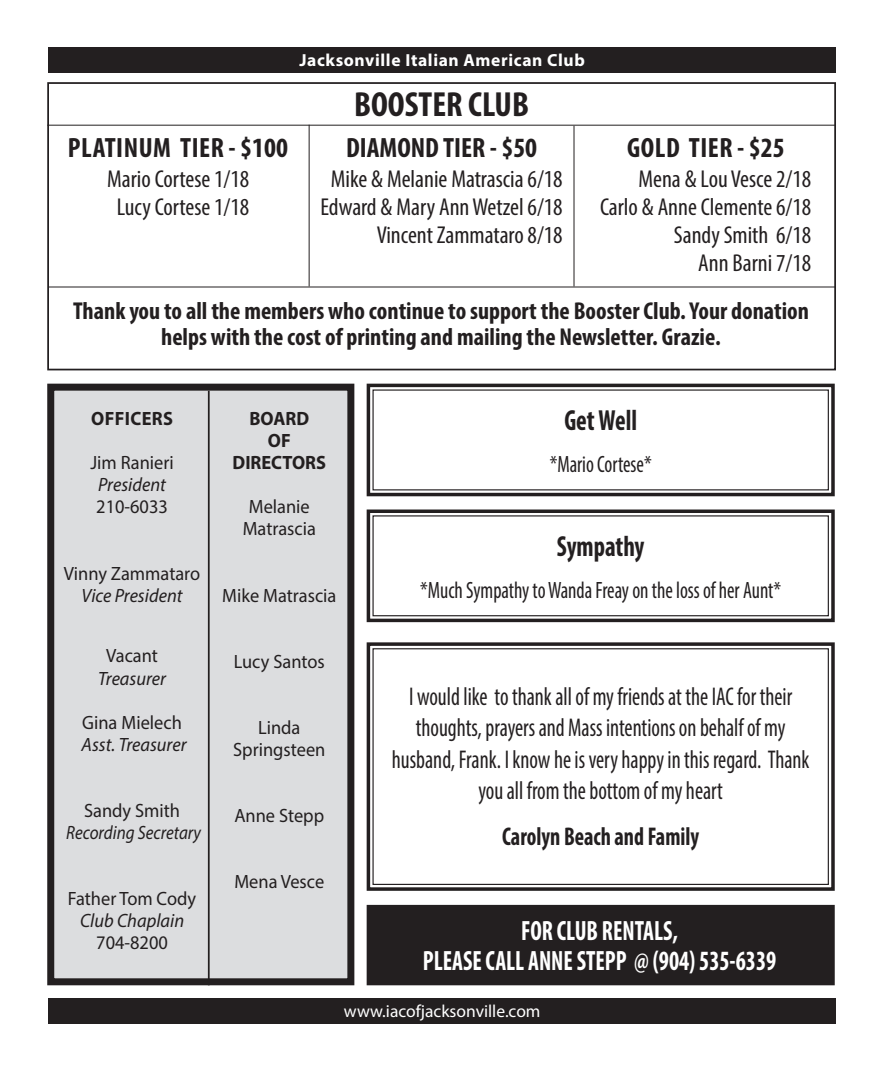
<style>
.page{position:relative;width:882px;height:1071px;background:#fff}
.page>*{position:absolute;margin:0;border:0;box-sizing:border-box;transform-origin:0 0}
.t1{font:700 condensed 35px "Myriad Pro";color:#231f20}
.t2{font:700 condensed 29.22px "Myriad Pro";color:#231f20;scale:.87 1}
.t3{font:700 condensed 28px "Myriad Pro";color:#fff;scale:.85 1}
.t4{font:700 condensed 28px "Myriad Pro";letter-spacing:.02em;color:#231f20}
.t5{font:700 condensed 28px "Myriad Pro";color:#231f20}
.t6{font:condensed 25.72px/31.5px "Myriad Pro";color:#231f20;text-align:center;scale:.87 1}
.t7{font:700 condensed 25.72px "Myriad Pro";color:#231f20;scale:.87 1}
.t8{font:condensed 24.5px/28px "Myriad Pro";color:#231f20;text-align:right}
.t9{font:700 condensed 24.5px/26.2px "Myriad Pro";color:#231f20;text-align:center}
.t10{font:condensed 23.8px "Myriad Pro";color:#231f20;scale:.87 1}
.t11{font:19.25px/22.1px "Myriad Pro";color:#231f20;text-align:center;scale:.95 1}
.t12{font:italic 19.25px "Myriad Pro";color:#231f20;scale:.95 1}
.t13{font:italic 19.25px "Myriad Pro";color:#231f20;scale:.88 1}
.t14{font:700 19.25px "Myriad Pro";color:#231f20;scale:.95 1}
.t15{font:700 19.25px "Myriad Pro";letter-spacing:.02em;color:#231f20;scale:.95 1}
.t16{font:700 17.5px "Myriad Pro";letter-spacing:.035em;color:#fff}
.t17{font:17.5px "Myriad Pro";color:#fff}
</style>
<div class="page">
<div style="left:47px;top:82px;width:789px;height:288px;border:2px solid #231f20"></div>
<div style="left:366px;top:904px;width:469px;height:82px;background:#231f20"></div>
<div style="left:372px;top:911px;width:457px;height:68px;border:1px solid #231f20"></div>
<svg style="left:366px;top:383px;width:469px;height:114px"></svg>
<svg style="left:366px;top:509px;width:469px;height:114px"></svg>
<div style="left:372px;top:515px;width:457px;height:101px;border:1px solid #231f20"></div>
<svg style="left:366px;top:642px;width:469px;height:249px"></svg>
<div style="left:372px;top:648px;width:457px;height:237px;border:1px solid #231f20"></div>
<div style="left:49px;top:47px;width:787px;height:25px;background:#231f20"></div>
<hr style="left:309px;top:125px;width:1px;height:161px;background:#231f20">
<hr style="left:574px;top:126px;width:1px;height:160px;background:#231f20">
<div style="left:49px;top:999px;width:787px;height:25px;background:#231f20"></div>
<div style="left:51px;top:387px;width:300px;height:595px;background:#dcdddf"></div>
<div style="left:47px;top:384px;width:307px;height:601px;border:7px solid #231f20"></div>
<hr style="left:208px;top:391px;width:2px;height:594px;background:#231f20">
<hr style="left:49px;top:287px;width:787px;height:1px;background:#231f20">
<hr style="left:47px;top:125px;width:789px;height:1px;background:#231f20">
<p class="t16" style="left:300px;top:49px;width:287px">Jacksonville Italian American Club</p>
<p class="t1" style="left:354px;top:82px;width:176px">BOOSTER CLUB</p>
<p class="t4" style="left:68px;top:130px;width:222px">PLATINUM TIER - $100</p>
<p class="t5" style="left:346px;top:130px;width:193px">DIAMOND TIER - $50</p>
<p class="t4" style="left:627px;top:130px;width:159px">GOLD TIER - $25</p>
<p class="t8" style="left:107px;top:165px;width:144px">Mario Cortese 1/18</p>
<p class="t8" style="left:117px;top:193px;width:134px">Lucy Cortese 1/18</p>
<p class="t8" style="left:331px;top:165px;width:233px">Mike &amp; Melanie Matrascia 6/18</p>
<p class="t8" style="left:321px;top:193px;width:244px">Edward &amp; Mary Ann Wetzel 6/18<br>Vincent Zammataro 8/18</p>
<p class="t8" style="left:639px;top:165px;width:174px">Mena &amp; Lou Vesce 2/18</p>
<p class="t8" style="left:600px;top:193px;width:213px">Carlo &amp; Anne Clemente 6/18</p>
<p class="t8" style="left:674px;top:221px;width:139px">Sandy Smith 6/18</p>
<p class="t8" style="left:698px;top:249px;width:115px">Ann Barni 7/18</p>
<p class="t9" style="left:73px;top:297px;width:737px">Thank you to all the members who continue to support the Booster Club. Your donation helps with the cost of printing and mailing the Newsletter. Grazie.</p>
<p class="t15" style="left:91px;top:406px;width:88px">OFFICERS</p>
<p class="t11" style="left:90px;top:451px;width:89px">Jim Ranieri</p>
<p class="t12" style="left:98px;top:473px;width:73px">President</p>
<p class="t11" style="left:96px;top:496px;width:77px">210-6033</p>
<p class="t11" style="left:64px;top:562px;width:145px">Vinny Zammataro</p>
<p class="t12" style="left:82px;top:583px;width:108px">Vice President</p>
<p class="t11" style="left:106px;top:645px;width:56px">Vacant</p>
<p class="t12" style="left:98px;top:666px;width:73px">Treasurer</p>
<p class="t11" style="left:82px;top:711px;width:106px">Gina Mielech</p>
<p class="t12" style="left:82px;top:732px;width:112px">Asst. Treasurer</p>
<p class="t11" style="left:84px;top:799px;width:103px">Sandy Smith</p>
<p class="t13" style="left:66px;top:821px;width:155px">Recording Secretary</p>
<p class="t11" style="left:68px;top:887px;width:136px">Father Tom Cody</p>
<p class="t12" style="left:80px;top:909px;width:111px">Club Chaplain</p>
<p class="t11" style="left:96px;top:931px;width:77px">704-8200</p>
<p class="t14" style="left:249px;top:406px;width:64px">BOARD</p>
<p class="t14" style="left:268px;top:428px;width:26px">OF</p>
<p class="t14" style="left:233px;top:450px;width:100px">DIRECTORS</p>
<p class="t11" style="left:243px;top:496px;width:79px">Melanie<br>Matrascia</p>
<p class="t11" style="left:222px;top:584px;width:122px">Mike Matrascia</p>
<p class="t2" style="left:564px;top:402px;width:85px">Get Well</p>
<p class="t10" style="left:550px;top:450px;width:119px">*Mario Cortese*</p>
<p class="t2" style="left:557px;top:528px;width:102px">Sympathy</p>
<p class="t10" style="left:420px;top:576px;width:416px">*Much Sympathy to Wanda Freay on the loss of her Aunt*</p>
<p class="t11" style="left:234px;top:650px;width:97px">Lucy Santos</p>
<p class="t11" style="left:233px;top:716px;width:99px">Linda<br>Springsteen</p>
<p class="t11" style="left:234px;top:804px;width:96px">Anne Stepp</p>
<p class="t11" style="left:234px;top:870px;width:96px">Mena Vesce</p>
<p class="t6" style="left:392px;top:680px;width:481px">I would like to thank all of my friends at the IAC for their thoughts, prayers and Mass intentions on behalf of my husband, Frank. I know he is very happy in this regard. Thank you all from the bottom of my heart</p>
<p class="t7" style="left:502px;top:820px;width:228px">Carolyn Beach and Family</p>
<p class="t3" style="left:521px;top:913px;width:186px">FOR CLUB RENTALS,</p>
<p class="t3" style="left:423px;top:943px;width:417px">PLEASE CALL ANNE STEPP @ (904) 535-6339</p>
<p class="t17" style="left:344px;top:1000px;width:198px">www.iacofjacksonville.com</p>
</div>
